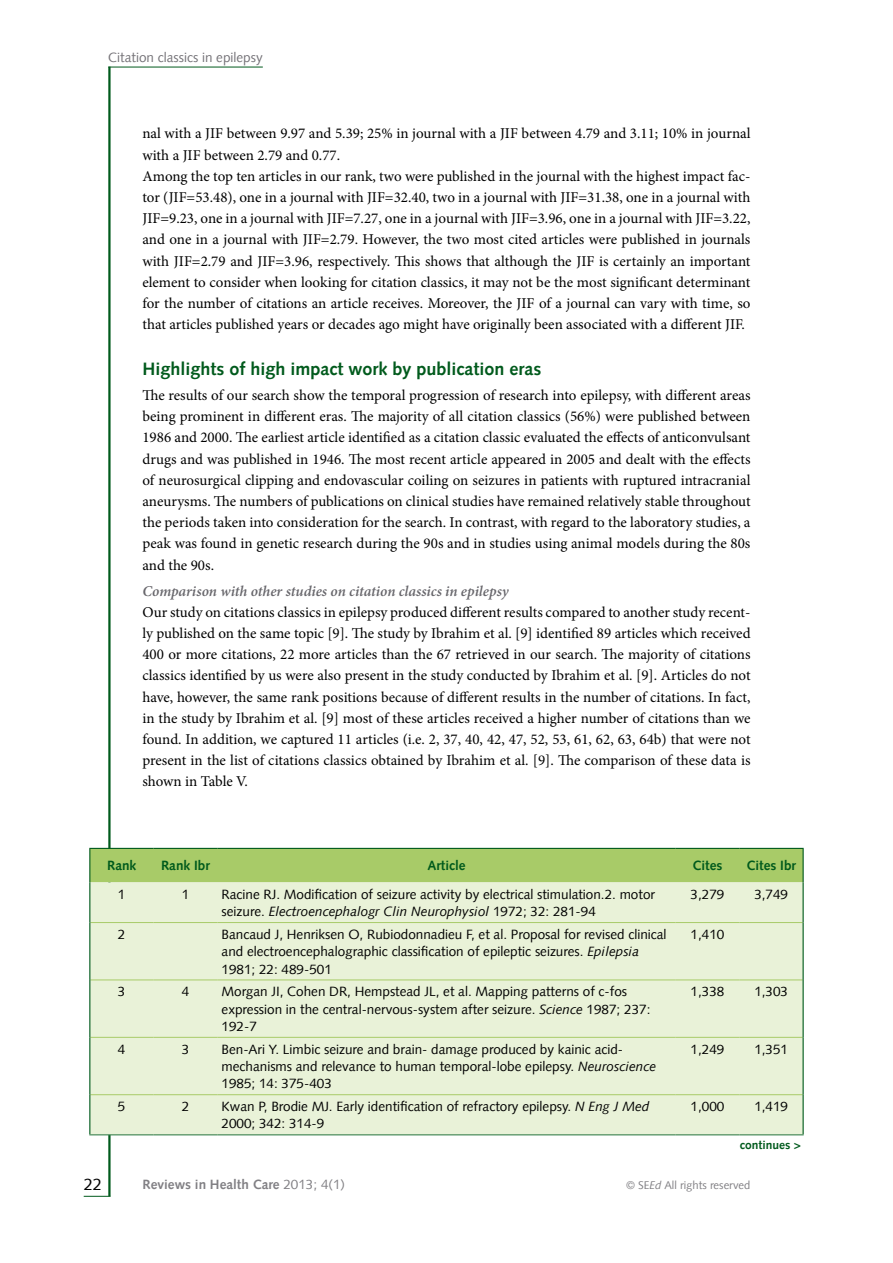
<style>
.page{position:relative;width:893px;height:1263px;background:#fff}
.page>*{position:absolute;margin:0;border:0;box-sizing:border-box;transform-origin:0 0}
.sottotitolo_2{font:700 18px "Syntax LT";color:#005a1c}
.t1{font:16.5px "Syntax LT";color:#000}
.testo{font:15px/21.1px "Minion Pro";color:#000;text-align:justify}
.sottotitolo_4{font:italic 600 15px "Minion Pro";letter-spacing:-.005em;color:#68676c}
.tabella_testo_sx{font:13.5px/17.2px "Syntax LT";color:#000}
.tabella_testo{font:13.5px "Syntax LT";color:#000}
.tabella_titolo{font:700 13.5px "Syntax LT";color:#005a1c}
.t2{font:700 13.5px "Syntax LT";color:#818084}
.t3{font:13.5px "Syntax LT";color:#757378}
.continua-segue{font:700 12px "Syntax LT";color:#005a1c}
.t4{font:11.25px "Syntax LT";color:#818084}
.s1{font-style:italic}
.s2{font-weight:400}
</style>
<div class="page">
<svg style="left:84px;top:1196px;width:27px;height:1px"></svg>
<hr style="left:108px;top:67px;width:3px;height:1129px;background:#005a1c">
<hr style="left:108px;top:67px;width:155px;height:1px;background:#005a1c">
<div style="left:90px;top:849px;width:712px;height:33px;background:#a8cb68"></div>
<div style="left:90px;top:882px;width:712px;height:252px;background:#e9f2d8"></div>
<hr style="left:90px;top:922px;width:64px;height:1px;background:#a8cb68">
<hr style="left:154px;top:922px;width:63px;height:1px;background:#a8cb68">
<hr style="left:217px;top:922px;width:459px;height:1px;background:#a8cb68">
<hr style="left:676px;top:922px;width:63px;height:1px;background:#a8cb68">
<hr style="left:739px;top:922px;width:63px;height:1px;background:#a8cb68">
<hr style="left:90px;top:980px;width:64px;height:1px;background:#a8cb68">
<hr style="left:154px;top:980px;width:63px;height:1px;background:#a8cb68">
<hr style="left:217px;top:980px;width:459px;height:1px;background:#a8cb68">
<hr style="left:676px;top:980px;width:63px;height:1px;background:#a8cb68">
<hr style="left:739px;top:980px;width:63px;height:1px;background:#a8cb68">
<hr style="left:90px;top:1037px;width:64px;height:1px;background:#a8cb68">
<hr style="left:154px;top:1037px;width:63px;height:1px;background:#a8cb68">
<hr style="left:217px;top:1037px;width:459px;height:1px;background:#a8cb68">
<hr style="left:676px;top:1037px;width:63px;height:1px;background:#a8cb68">
<hr style="left:739px;top:1037px;width:63px;height:1px;background:#a8cb68">
<hr style="left:90px;top:1094px;width:64px;height:1px;background:#a8cb68">
<hr style="left:154px;top:1094px;width:63px;height:1px;background:#a8cb68">
<hr style="left:217px;top:1094px;width:459px;height:1px;background:#a8cb68">
<hr style="left:676px;top:1094px;width:63px;height:1px;background:#a8cb68">
<hr style="left:739px;top:1094px;width:63px;height:1px;background:#a8cb68">
<hr style="left:89px;top:849px;width:1px;height:33px;background:#005a1c">
<hr style="left:89px;top:882px;width:1px;height:40px;background:#005a1c">
<hr style="left:89px;top:922px;width:1px;height:58px;background:#005a1c">
<hr style="left:89px;top:980px;width:1px;height:57px;background:#005a1c">
<hr style="left:89px;top:1037px;width:1px;height:58px;background:#005a1c">
<hr style="left:89px;top:1095px;width:1px;height:39px;background:#005a1c">
<hr style="left:802px;top:849px;width:2px;height:33px;background:#005a1c">
<hr style="left:802px;top:882px;width:2px;height:40px;background:#005a1c">
<hr style="left:802px;top:922px;width:2px;height:58px;background:#005a1c">
<hr style="left:802px;top:980px;width:2px;height:57px;background:#005a1c">
<hr style="left:802px;top:1037px;width:2px;height:58px;background:#005a1c">
<hr style="left:802px;top:1095px;width:2px;height:39px;background:#005a1c">
<hr style="left:89px;top:848px;width:65px;height:1px;background:#005a1c">
<hr style="left:154px;top:848px;width:63px;height:1px;background:#005a1c">
<hr style="left:217px;top:848px;width:459px;height:1px;background:#005a1c">
<hr style="left:676px;top:848px;width:63px;height:1px;background:#005a1c">
<hr style="left:739px;top:848px;width:65px;height:1px;background:#005a1c">
<hr style="left:89px;top:1134px;width:65px;height:1px;background:#3b834f">
<hr style="left:154px;top:1134px;width:63px;height:1px;background:#3b834f">
<hr style="left:217px;top:1134px;width:459px;height:1px;background:#3b834f">
<hr style="left:676px;top:1134px;width:63px;height:1px;background:#3b834f">
<hr style="left:739px;top:1134px;width:65px;height:1px;background:#3b834f">
<p class="t3" style="left:108px;top:50px;width:156px">Citation classics in epilepsy</p>
<p class="testo" style="left:142px;top:123px;width:610px">nal with a JIF between 9.97 and 5.39; 25% in journal with a JIF between 4.79 and 3.11; 10% in journal with a JIF between 2.79 and 0.77.</p>
<p class="testo" style="left:142px;top:166px;width:610px">Among the top ten articles in our rank, two were published in the journal with the highest impact fac‑ tor (JIF=53.48), one in a journal with JIF=32.40, two in a journal with JIF=31.38, one in a journal with JIF=9.23, one in a journal with JIF=7.27, one in a journal with JIF=3.96, one in a journal with JIF=3.22, and one in a journal with JIF=2.79. However, the two most cited articles were published in journals with JIF=2.79 and JIF=3.96, respectively. This shows that although the JIF is certainly an important element to consider when looking for citation classics, it may not be the most significant determinant for the number of citations an article receives. Moreover, the JIF of a journal can vary with time, so that articles published years or decades ago might have originally been associated with a different JIF.</p>
<p class="sottotitolo_2" style="left:142px;top:358px;width:401px">Highlights of high impact work by publication eras</p>
<p class="testo" style="left:142px;top:385px;width:610px">The results of our search show the temporal progression of research into epilepsy, with different areas being prominent in different eras. The majority of all citation classics (56%) were published between 1986 and 2000. The earliest article identified as a citation classic evaluated the effects of anticonvulsant drugs and was published in 1946. The most recent article appeared in 2005 and dealt with the effects of neurosurgical clipping and endovascular coiling on seizures in patients with ruptured intracranial aneurysms. The numbers of publications on clinical studies have remained relatively stable throughout the periods taken into consideration for the search. In contrast, with regard to the laboratory studies, a peak was found in genetic research during the 90s and in studies using animal models during the 80s and the 90s.</p>
<p class="sottotitolo_4" style="left:142px;top:580px;width:368px">Comparison with other studies on citation classics in epilepsy</p>
<p class="testo" style="left:142px;top:601px;width:610px">Our study on citations classics in epilepsy produced different results compared to another study recent‑ ly published on the same topic [9]. The study by Ibrahim et al. [9] identified 89 articles which received 400 or more citations, 22 more articles than the 67 retrieved in our search. The majority of citations classics identified by us were also present in the study conducted by Ibrahim et al. [9]. Articles do not have, however, the same rank positions because of different results in the number of citations. In fact, in the study by Ibrahim et al. [9] most of these articles received a higher number of citations than we found. In addition, we captured 11 articles (i.e. 2, 37, 40, 42, 47, 52, 53, 61, 62, 63, 64b) that were not present in the list of citations classics obtained by Ibrahim et al. [9]. The comparison of these data is shown in Table V.</p>
<p class="tabella_titolo" style="left:107px;top:858px;width:31px">Rank</p>
<p class="tabella_titolo" style="left:161px;top:858px;width:50px">Rank Ibr</p>
<p class="tabella_titolo" style="left:427px;top:858px;width:40px">Article</p>
<p class="tabella_titolo" style="left:692px;top:858px;width:31px">Cites</p>
<p class="tabella_titolo" style="left:746px;top:858px;width:51px">Cites Ibr</p>
<p class="tabella_testo" style="left:118px;top:886px;width:9px">1</p>
<p class="tabella_testo" style="left:182px;top:886px;width:9px">1</p>
<p class="tabella_testo_sx" style="left:222px;top:886px;width:435px">Racine RJ. Modification of seizure activity by electrical stimulation.2. motor seizure. <span class="s1">Electroencephalogr Clin Neurophysiol</span> 1972; 32: 281‑94</p>
<p class="tabella_testo" style="left:691px;top:886px;width:35px">3,279</p>
<p class="tabella_testo" style="left:754px;top:886px;width:35px">3,749</p>
<p class="tabella_testo" style="left:118px;top:926px;width:9px">2</p>
<p class="tabella_testo_sx" style="left:222px;top:926px;width:447px">Bancaud J, Henriksen O, Rubiodonnadieu F, et al. Proposal for revised clinical and electroencephalographic classification of epileptic seizures. <span class="s1">Epilepsia<br></span>1981; 22: 489‑501</p>
<p class="tabella_testo" style="left:691px;top:926px;width:35px">1,410</p>
<p class="tabella_testo" style="left:118px;top:984px;width:9px">3</p>
<p class="tabella_testo" style="left:182px;top:984px;width:9px">4</p>
<p class="tabella_testo_sx" style="left:222px;top:983px;width:430px">Morgan JI, Cohen DR, Hempstead JL, et al. Mapping patterns of c‑fos expression in the central‑nervous‑system after seizure. <span class="s1">Science</span> 1987; 237:<br>192‑7</p>
<p class="tabella_testo" style="left:691px;top:984px;width:35px">1,338</p>
<p class="tabella_testo" style="left:754px;top:984px;width:35px">1,303</p>
<p class="tabella_testo" style="left:118px;top:1041px;width:9px">4</p>
<p class="tabella_testo" style="left:182px;top:1041px;width:9px">3</p>
<p class="tabella_testo_sx" style="left:222px;top:1040px;width:436px">Ben‑Ari Y. Limbic seizure and brain‑ damage produced by kainic acid‑ mechanisms and relevance to human temporal‑lobe epilepsy. <span class="s1">Neuroscience<br></span>1985; 14: 375‑403</p>
<p class="tabella_testo" style="left:691px;top:1041px;width:35px">1,249</p>
<p class="tabella_testo" style="left:754px;top:1041px;width:35px">1,351</p>
<p class="tabella_testo" style="left:118px;top:1098px;width:9px">5</p>
<p class="tabella_testo" style="left:182px;top:1098px;width:9px">2</p>
<p class="tabella_testo_sx" style="left:222px;top:1098px;width:429px">Kwan P, Brodie MJ. Early identification of refractory epilepsy. <span class="s1">N Eng J Med<br></span>2000; 342: 314‑9</p>
<p class="tabella_testo" style="left:691px;top:1098px;width:35px">1,000</p>
<p class="tabella_testo" style="left:754px;top:1098px;width:35px">1,419</p>
<p class="continua-segue" style="left:740px;top:1138px;width:63px">continues &gt;</p>
<p class="t1" style="left:84px;top:1174px;width:20px">22</p>
<p class="t2" style="left:142px;top:1176px;width:204px">Reviews in Health Care <span class="s2">2013; 4(1)</span></p>
<p class="t4" style="left:626px;top:1178px;width:126px">© SE<span class="s1">Ed</span> All rights reserved</p>
</div>
